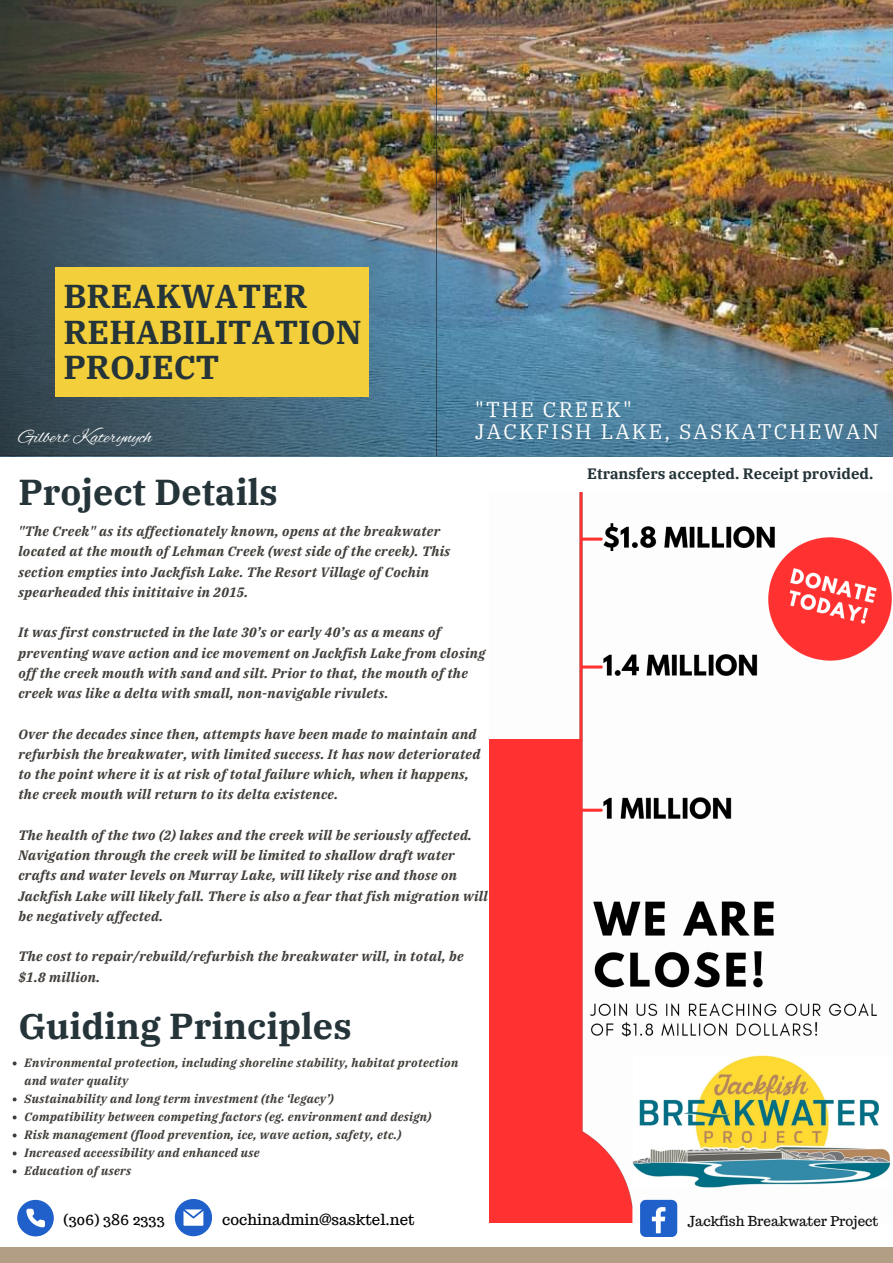
<style>
.page{position:relative;width:893px;height:1263px;background:#fff}
.page>*{position:absolute;margin:0;border:0;box-sizing:border-box;transform-origin:0 0}
.t1{font:700 35.92px "IBM Plex Serif";color:#253439}
.t2{font:700 33px/35.4px "IBM Plex Serif";color:#253439}
.t3{font:21px "IBM Plex Serif";letter-spacing:.1em;color:#fff}
.t4{font:19.35px "Alex Brush";color:#fff}
.t5{font:15px "Trocchi";color:#000}
.t6{font:700 15px "IBM Plex Serif";color:#253439}
.t7{font:italic 700 13.5px/20.2px "IBM Plex Serif";letter-spacing:.025em;color:#423e3a}
.t8{font:13.5px "Trocchi";color:#0d0d0d}
.t9{font:italic 700 12px/18px "IBM Plex Serif";letter-spacing:.025em;color:#423e3a}
</style>
<div class="page">
<div style="left:0;top:1247px;width:893px;height:16px;background:#b29e84"></div>
<img style="left:436px;top:0;width:457px;height:456px">
<img style="left:0;top:0;width:436px;height:456px">
<div style="left:55px;top:267px;width:314px;height:130px;background:#f3d03b"></div>
<img style="left:489px;top:492px;width:403px;height:730px">
<div style="left:640px;top:1200px;width:37px;height:37px;background:#2060cb;border-radius:6px"></div>
<svg style="left:652px;top:1207px;width:13px;height:26px"></svg>
<svg style="left:17px;top:1200px;width:37px;height:36px"></svg>
<svg style="left:175px;top:1199px;width:37px;height:37px"></svg>
<div style="left:489px;top:739px;width:93px;height:94px;background:#ff3231"></div>
<svg style="left:13px;top:1061px;width:4px;height:4px"></svg>
<svg style="left:13px;top:1097px;width:4px;height:4px"></svg>
<svg style="left:13px;top:1115px;width:4px;height:4px"></svg>
<svg style="left:13px;top:1133px;width:4px;height:4px"></svg>
<svg style="left:13px;top:1151px;width:4px;height:4px"></svg>
<svg style="left:13px;top:1169px;width:4px;height:4px"></svg>
<p class="t2" style="left:63px;top:278px;width:300px">BREAKWATER<br>REHABILITATION<br>PROJECT</p>
<p class="t4" style="left:18px;top:426px;width:135px">Gilbert Katerynych</p>
<p class="t1" style="left:18px;top:468px;width:261px">Project Details</p>
<p class="t3" style="left:475px;top:395px;width:158px">"THE CREEK"</p>
<p class="t3" style="left:475px;top:417px;width:405px">JACKFISH LAKE, SASKATCHEWAN</p>
<p class="t6" style="left:587px;top:464px;width:287px">Etransfers accepted. Receipt provided.</p>
<p class="t7" style="left:18px;top:521px;width:433px">"The Creek" as its affectionately known, opens at the breakwater located at the mouth of Lehman Creek (west side of the creek). This section empties into Jackfish Lake. The Resort Village of Cochin spearheaded this inititaive in 2015.</p>
<p class="t7" style="left:18px;top:622px;width:468px">It was first constructed in the late 30’s or early 40’s as a means of preventing wave action and ice movement on Jackfish Lake from closing off the creek mouth with sand and silt. Prior to that, the mouth of the creek was like a delta with small, non-navigable rivulets.</p>
<p class="t7" style="left:18px;top:723px;width:463px">Over the decades since then, attempts have been made to maintain and refurbish the breakwater, with limited success. It has now deteriorated to the point where it is at risk of total failure which, when it happens, the creek mouth will return to its delta existence.</p>
<p class="t7" style="left:18px;top:825px;width:471px">The health of the two (2) lakes and the creek will be seriously affected.<br>Navigation through the creek will be limited to shallow draft water crafts and water levels on Murray Lake, will likely rise and those on Jackfish Lake will likely fall. There is also a fear that fish migration will be negatively affected.</p>
<p class="t7" style="left:18px;top:946px;width:447px">The cost to repair/rebuild/refurbish the breakwater will, in total, be $1.8 million.</p>
<p class="t1" style="left:18px;top:1002px;width:335px">Guiding Principles</p>
<p class="t9" style="left:25px;top:1053px;width:435px">Environmental protection, including shoreline stability, habitat protection and water quality</p>
<p class="t9" style="left:25px;top:1089px;width:311px">Sustainability and long term investment (the ‘legacy’)</p>
<p class="t9" style="left:25px;top:1107px;width:408px">Compatibility between competing factors (eg. environment and design)</p>
<p class="t9" style="left:25px;top:1125px;width:378px">Risk management (flood prevention, ice, wave action, safety, etc.)</p>
<p class="t9" style="left:25px;top:1143px;width:236px">Increased accessibility and enhanced use</p>
<p class="t9" style="left:25px;top:1161px;width:108px">Education of users</p>
<p class="t5" style="left:63px;top:1210px;width:103px">(306) 386 2333</p>
<p class="t5" style="left:222px;top:1210px;width:194px">cochinadmin@sasktel.net</p>
<p class="t8" style="left:687px;top:1212px;width:193px">Jackfish Breakwater Project</p>
</div>
